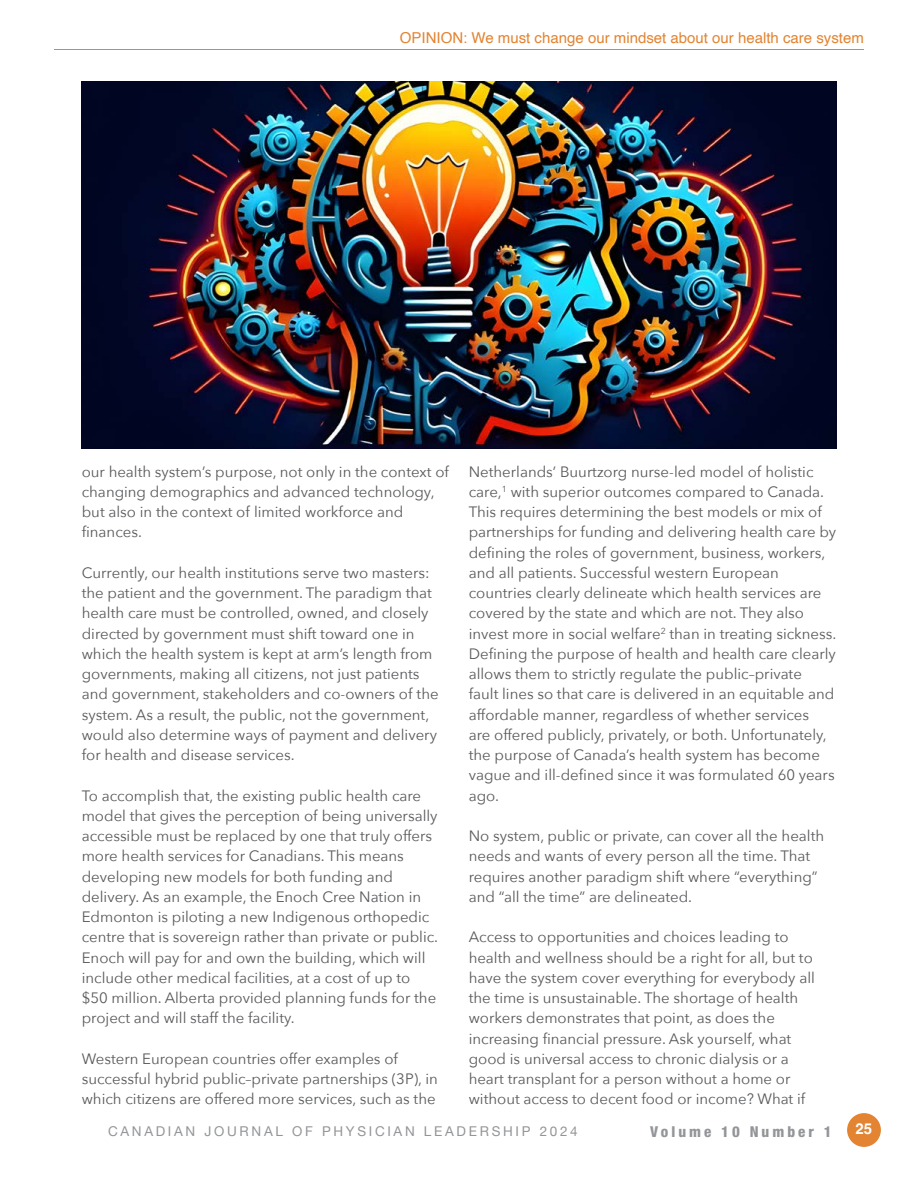
<style>
.page{position:relative;width:918px;height:1188px;background:#fff}
.page>*{position:absolute;margin:0;border:0;box-sizing:border-box;transform-origin:0 0}
.t1{font:15px/20.2px "Avenir Next";color:#58595b}
.t2{font:15px "Helvetica";color:#e28431}
.t3{font:800 condensed 15px "Helvetica Neue LT Pro";letter-spacing:.2em;color:#939598}
.t4{font:700 15px "Helvetica";color:#fff}
.t5{font:13.5px "Helvetica Neue";letter-spacing:.2em;color:#939598}
</style>
<div class="page">
<div style="left:847px;top:1113px;width:34px;height:34px;background:#e28431;border-radius:50%"></div>
<hr style="left:54px;top:49px;width:810px;height:1px;background:#e28431">
<img style="left:82px;top:82px;width:754px;height:366px">
<p class="t2" style="left:400px;top:26px;width:466px">OPINION: We must change our mindset about our health care system</p>
<p class="t1" style="left:82px;top:461px;width:369px">our health system’s purpose, not only in the context of changing demographics and advanced technology, but also in the context of limited workforce and finances.</p>
<p class="t1" style="left:82px;top:562px;width:358px">Currently, our health institutions serve two masters: the patient and the government. The paradigm that health care must be controlled, owned, and closely directed by government must shift toward one in which the health system is kept at arm’s length from governments, making all citizens, not just patients and government, stakeholders and co-owners of the system. As a result, the public, not the government, would also determine ways of payment and delivery for health and disease services.</p>
<p class="t1" style="left:82px;top:785px;width:358px">To accomplish that, the existing public health care model that gives the perception of being universally accessible must be replaced by one that truly offers more health services for Canadians. This means developing new models for both funding and delivery. As an example, the Enoch Cree Nation in Edmonton is piloting a new Indigenous orthopedic centre that is sovereign rather than private or public.<br>Enoch will pay for and own the building, which will include other medical facilities, at a cost of up to $50 million. Alberta provided planning funds for the project and will staff the facility.</p>
<p class="t1" style="left:82px;top:1048px;width:358px">Western European countries offer examples of successful hybrid public–private partnerships (3P), in which citizens are offered more services, such as the</p>
<p class="t1" style="left:469px;top:461px;width:369px">Netherlands’ Buurtzorg nurse-led model of holistic care,<sup>1</sup> with superior outcomes compared to Canada.<br>This requires determining the best models or mix of partnerships for funding and delivering health care by defining the roles of government, business, workers, and all patients. Successful western European countries clearly delineate which health services are covered by the state and which are not. They also invest more in social welfare<sup>2</sup> than in treating sickness.<br>Defining the purpose of health and health care clearly allows them to strictly regulate the public–private<br>fault lines so that care is delivered in an equitable and affordable manner, regardless of whether services<br>are offered publicly, privately, or both. Unfortunately, the purpose of Canada’s health system has become vague and ill-defined since it was formulated 60 years ago.</p>
<p class="t1" style="left:469px;top:825px;width:357px">No system, public or private, can cover all the health needs and wants of every person all the time. That requires another paradigm shift where “everything” and “all the time” are delineated.</p>
<p class="t1" style="left:469px;top:926px;width:348px">Access to opportunities and choices leading to health and wellness should be a right for all, but to have the system cover everything for everybody all the time is unsustainable. The shortage of health workers demonstrates that point, as does the increasing financial pressure. Ask yourself, what good is universal access to chronic dialysis or a heart transplant for a person without a home or without access to decent food or income? What if</p>
<p class="t5" style="left:108px;top:1121px;width:471px">CANADIAN JOURNAL OF PHYSICIAN LEADERSHIP 2024</p>
<p class="t3" style="left:650px;top:1122px;width:183px">Volume 10 Number 1</p>
<p class="t4" style="left:856px;top:1120px;width:18px">25</p>
</div>
